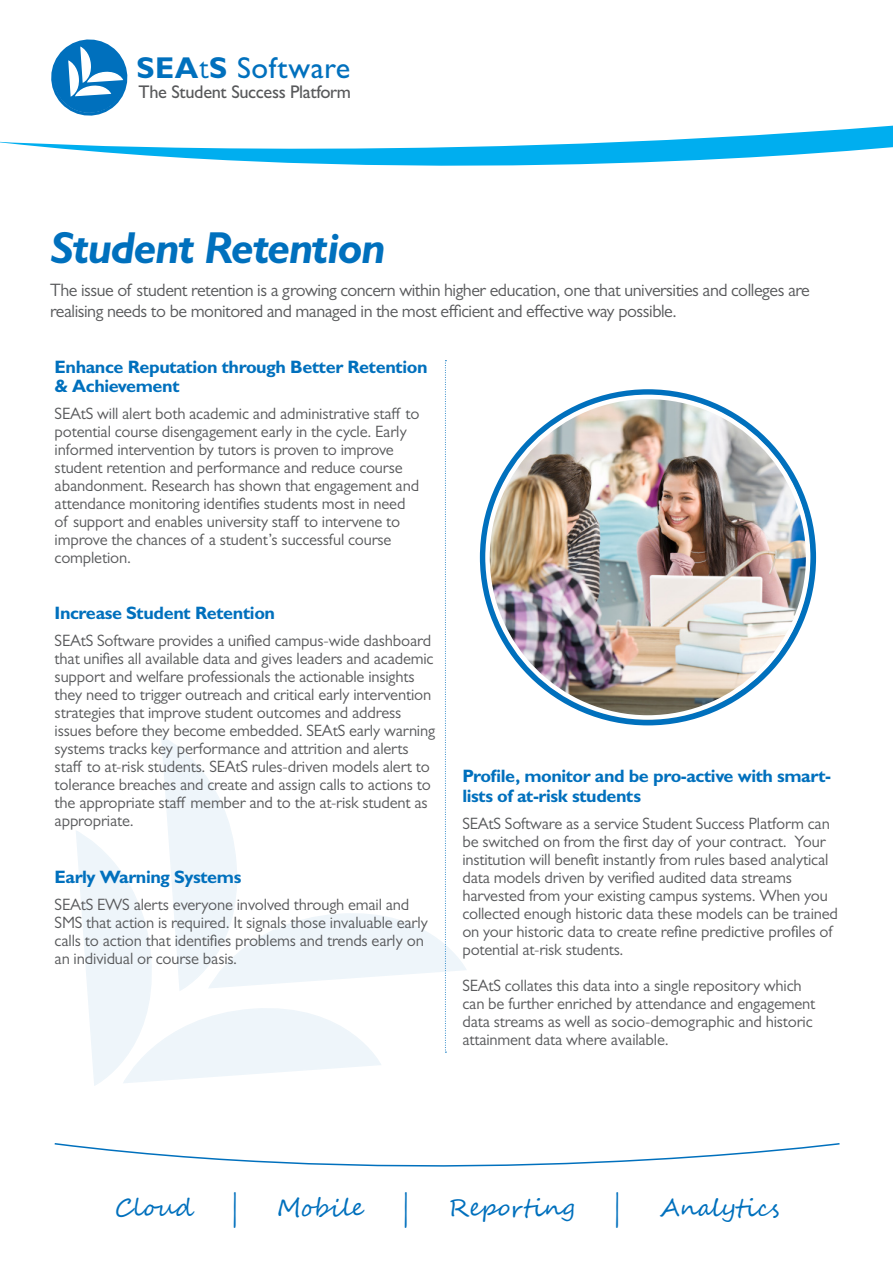
<style>
.page{position:relative;width:893px;height:1263px;background:#fff}
.page>*{position:absolute;margin:0;border:0;box-sizing:border-box;transform-origin:0 0}
.t1{font:italic 700 45px "Gill Sans MT Pro";letter-spacing:-.025em;color:#0070bd}
.t2{font:500 30.15px "Gill Sans MT Pro";letter-spacing:.02em;color:#0070bd}
.t3{font:24px "Segoe Script";color:#0070bd}
.t4{font:500 18.45px "Gill Sans MT Pro";letter-spacing:-.02em;color:#58595b}
.t5{font:18px/21px "Gill Sans MT Pro";letter-spacing:-.025em;color:#58595b}
.t6{font:700 18px/19.5px "Gill Sans MT Pro";letter-spacing:-.025em;color:#0070bd}
.t7{font:16.5px/18px "Gill Sans MT Pro";letter-spacing:-.01em;color:#58595b}
.s1{font-weight:700}
.s2{font-weight:400}
</style>
<div class="page">
<svg style="left:51px;top:39px;width:77px;height:77px"></svg>
<svg style="left:0;top:126px;width:893px;height:40px"></svg>
<svg style="left:54px;top:1143px;width:786px;height:24px"></svg>
<svg style="left:76px;top:360px;width:390px;height:726px"></svg>
<img style="left:484px;top:392px;width:329px;height:330px">
<img style="left:488px;top:397px;width:320px;height:320px;border-radius:160px">
<h2 class="t2" style="left:136px;top:49px;width:216px"><span class="s1">SEA</span><span class="s2">t</span><span class="s1">S</span> Software</h2>
<p class="t4" style="left:139px;top:80px;width:214px">The Student Success Platform</p>
<h1 class="t1" style="left:50px;top:220px;width:337px">Student Retention</h1>
<p class="t5" style="left:50px;top:279px;width:761px">The issue of student retention is a growing concern within higher education, one that universities and colleges are realising needs to be monitored and managed in the most efficient and effective way possible.</p>
<p class="t6" style="left:55px;top:356px;width:374px">Enhance Reputation through Better Retention &amp; Achievement</p>
<p class="t7" style="left:55px;top:404px;width:366px">SEAtS will alert both academic and administrative staff to potential course disengagement early in the cycle. Early informed intervention by tutors is proven to improve student retention and performance and reduce course abandonment. Research has shown that engagement and attendance monitoring identifies students most in need of support and enables university staff to intervene to improve the chances of a student’s successful course completion.</p>
<p class="t6" style="left:55px;top:602px;width:222px">Increase Student Retention</p>
<p class="t7" style="left:55px;top:631px;width:382px">SEAtS Software provides a unified campus-wide dashboard that unifies all available data and gives leaders and academic support and welfare professionals the actionable insights they need to trigger outreach and critical early intervention strategies that improve student outcomes and address issues before they become embedded. SEAtS early warning systems tracks key performance and attrition and alerts staff to at-risk students. SEAtS rules-driven models alert to tolerance breaches and create and assign calls to actions to the appropriate staff member and to the at-risk student as appropriate.</p>
<p class="t6" style="left:462px;top:766px;width:370px">Profile, monitor and be pro-active with smart&shy;lists of at-risk students</p>
<p class="t7" style="left:462px;top:814px;width:377px">SEAtS Software as a service Student Success Platform can be switched on from the first day of your contract. Your institution will benefit instantly from rules based analytical data models driven by verified audited data streams harvested from your existing campus systems. When you collected enough historic data these models can be trained on your historic data to create refine predictive profiles of potential at-risk students.</p>
<p class="t7" style="left:462px;top:976px;width:354px">SEAtS collates this data into a single repository which can be further enriched by attendance and engagement data streams as well as socio-demographic and historic attainment data where available.</p>
<p class="t6" style="left:55px;top:866px;width:188px">Early Warning Systems</p>
<p class="t7" style="left:55px;top:895px;width:375px">SEAtS EWS alerts everyone involved through email and SMS that action is required. It signals those invaluable early calls to action that identifies problems and trends early on an individual or course basis.</p>
<h3 class="t3" style="left:115px;top:1188px;width:79px">Cloud</h3>
<h3 class="t3" style="left:231px;top:1188px;width:9px">|</h3>
<h3 class="t3" style="left:277px;top:1188px;width:88px">Mobile</h3>
<h3 class="t3" style="left:402px;top:1188px;width:9px">|</h3>
<h3 class="t3" style="left:448px;top:1188px;width:128px">Reporting</h3>
<h3 class="t3" style="left:613px;top:1188px;width:9px">|</h3>
<h3 class="t3" style="left:660px;top:1188px;width:121px">Analytics</h3>
</div>
